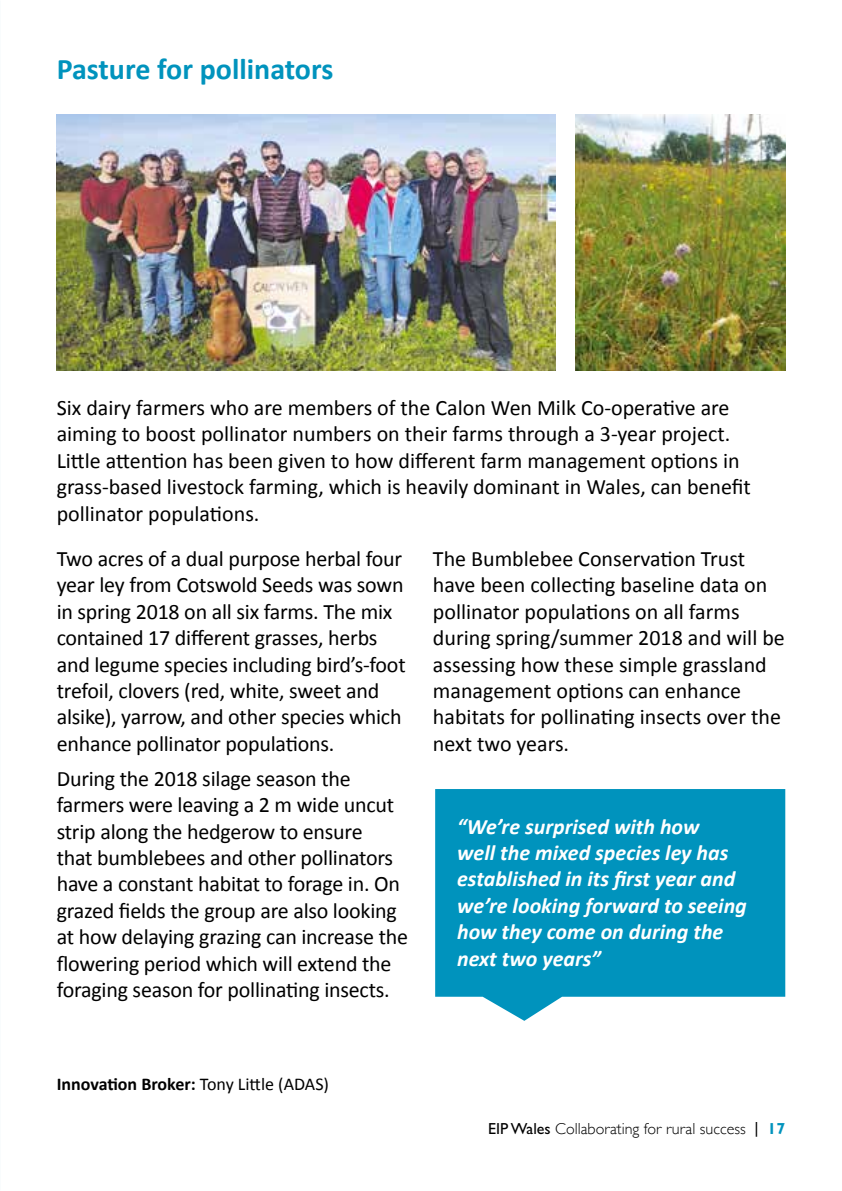
<style>
.page{position:relative;width:842px;height:1191px;background:#fff}
.page>*{position:absolute;margin:0;border:0;box-sizing:border-box;transform-origin:0 0}
.t1{font:700 30px "Calibri";color:#0093bd}
.t2{font:22px/26.4px "Calibri";letter-spacing:-.01em;color:#000}
.t3{font:italic 700 22px/26.4px "Calibri";color:#fff}
.t4{font:700 18px "Calibri";color:#000}
.t5{font:300 16px "Gill Sans";color:#000}
.s1{font-weight:400}
.s2{font-family:"Gill Sans CE";font-weight:400}
.s3{font-weight:700;color:#0093bd}
</style>
<div class="page">
<img style="left:57px;top:114px;width:499px;height:257px">
<img style="left:575px;top:114px;width:210px;height:257px">
<svg style="left:435px;top:789px;width:350px;height:231px;background:#179dc3"></svg>
<h1 class="t1" style="left:57px;top:50px;width:278px">Pasture for pollinators</h1>
<p class="t2" style="left:57px;top:394px;width:696px">Six dairy farmers who are members of the Calon Wen Milk Co-operative are aiming to boost pollinator numbers on their farms through a 3-year project.<br>Little attention has been given to how different farm management options in grass-based livestock farming, which is heavily dominant in Wales, can benefit pollinator populations.</p>
<p class="t2" style="left:57px;top:545px;width:350px">Two acres of a dual purpose herbal four year ley from Cotswold Seeds was sown in spring 2018 on all six farms. The mix contained 17 different grasses, herbs and legume species including bird’s-foot trefoil, clovers (red, white, sweet and alsike), yarrow, and other species which enhance pollinator populations.</p>
<p class="t2" style="left:57px;top:765px;width:353px">During the 2018 silage season the farmers were leaving a 2 m wide uncut strip along the hedgerow to ensure<br>that bumblebees and other pollinators have a constant habitat to forage in. On grazed fields the group are also looking at how delaying grazing can increase the flowering period which will extend the foraging season for pollinating insects.</p>
<p class="t2" style="left:433px;top:545px;width:353px">The Bumblebee Conservation Trust have been collecting baseline data on pollinator populations on all farms during spring/summer 2018 and will be assessing how these simple grassland management options can enhance habitats for pollinating insects over the next two years.</p>
<p class="t3" style="left:457px;top:813px;width:291px">“We’re surprised with how<br>well the mixed species ley has established in its first year and we’re looking forward to seeing how they come on during the next two years”</p>
<p class="t4" style="left:57px;top:1072px;width:274px">Innovation Broker: <span class="s1">Tony Little (ADAS)</span></p>
<p class="t5" style="left:488px;top:1116px;width:299px"><span class="s2">EIP Wales</span> Collaborating for rural success <span class="s1">|</span> <span class="s3">17</span></p>
</div>
